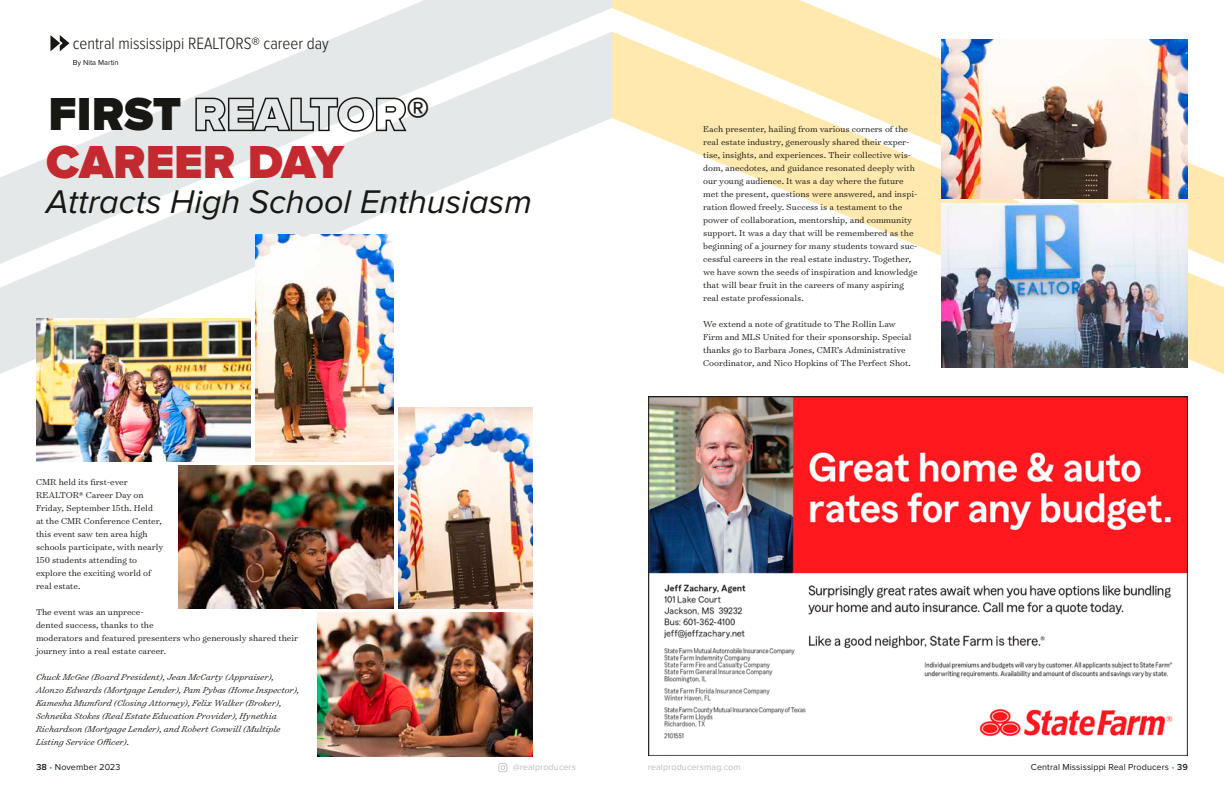
<style>
.page{position:relative;width:1224px;height:792px;background:#fff}
.page>*{position:absolute;margin:0;border:0;box-sizing:border-box;transform-origin:0 0}
.t1{font:900 48px "Proxima Nova";color:#171713}
.t2{font:900 48px "Proxima Nova";color:#c22a30}
.t3{font:italic 34px "Proxima Nova";color:#171713}
.t4{font:300 17px "Proxima Nova Cond";color:#171713}
.t5{font:300 9.8px/13px "Surveyor Text";color:#171713}
.t6{font:italic 300 9.8px/13px "Surveyor Text";color:#171713}
.t7{font:9px "Proxima Nova";letter-spacing:.01em;color:#171713}
.t8{font:9px "Proxima Nova";letter-spacing:.01em;color:#bbbcbc}
.t9{font:7.5px "Proxima Nova";color:#171713}
.s1{font-weight:600}
.s2{color:#31a5d9}
</style>
<div class="page">
<svg style="left:498px;top:763px;width:9px;height:9px"></svg>
<img style="left:648px;top:398px;width:540px;height:358px">
<svg style="left:349px;top:0;width:263px;height:32px;fill:#e5e8e9"></svg>
<svg style="left:0;top:32px;width:612px;height:366px"></svg>
<svg style="left:612px;top:0;width:264px;height:32px;fill:#ffe9ae"></svg>
<svg style="left:612px;top:32px;width:612px;height:366px"></svg>
<svg style="left:50px;top:35px;width:19px;height:16px"></svg>
<img style="left:942px;top:203px;width:246px;height:165px">
<img style="left:942px;top:39px;width:246px;height:159px">
<img style="left:399px;top:407px;width:134px;height:202px">
<img style="left:179px;top:465px;width:215px;height:144px">
<img style="left:36px;top:318px;width:215px;height:143px">
<img style="left:318px;top:613px;width:215px;height:143px">
<img style="left:256px;top:234px;width:138px;height:227px">
<h3 class="t4" style="left:73px;top:35px;width:258px">central mississippi REALTORS® career day</h3>
<p class="t9" style="left:73px;top:58px;width:47px">By Nita Martin</p>
<h1 class="t1" style="left:48px;top:93px;width:383px">FIRST REALTOR®</h1>
<h1 class="t2" style="left:46px;top:141px;width:300px">CAREER DAY</h1>
<h2 class="t3" style="left:46px;top:183px;width:487px">Attracts High School Enthusiasm</h2>
<p class="t5" style="left:36px;top:475px;width:129px">CMR held its first-ever<br>REALTOR® Career Day on<br>Friday, September 15th. Held<br>at the CMR Conference Center, this event saw ten area high schools participate, with nearly<br>150 students attending to explore the exciting world of real estate.</p>
<p class="t5" style="left:36px;top:605px;width:264px">The event was an unprece-<br>dented success, thanks to the<br>moderators and featured presenters who generously shared their journey into a real estate career.</p>
<p class="t6" style="left:36px;top:670px;width:265px">Chuck McGee (Board President), Jean McCarty (Appraiser), Alonzo Edwards (Mortgage Lender), Pam Pybas (Home Inspector), Kamesha Mumford (Closing Attorney), Felix Walker (Broker), Schneika Stokes (Real Estate Education Provider), Hynethia Richardson (Mortgage Lender), and Robert Conwill (Multiple Listing Service Officer).</p>
<p class="t5" style="left:703px;top:122px;width:216px">Each presenter, hailing from various corners of the real estate industry, generously shared their exper&shy;tise, insights, and experiences. Their collective wis&shy;dom, anecdotes, and guidance resonated deeply with our young audience. It was a day where the future met the present, questions were answered, and inspi&shy;ration flowed freely. Success is a testament to the power of collaboration, mentorship, and community support. It was a day that will be remembered as the beginning of a journey for many students toward suc&shy;cessful careers in the real estate industry. Together, we have sown the seeds of inspiration and knowledge that will bear fruit in the careers of many aspiring real estate professionals.</p>
<p class="t5" style="left:703px;top:317px;width:210px">We extend a note of gratitude to The Rollin Law Firm and MLS United for their sponsorship. Special thanks go to Barbara Jones, CMR’s Administrative Coordinator, and Nico Hopkins of The Perfect Shot.</p>
<p class="t7" style="left:36px;top:762px;width:86px"><span class="s1">38</span> <span class="s2">•</span> November 2023</p>
<p class="t8" style="left:513px;top:762px;width:65px">@realproducers</p>
<p class="t8" style="left:648px;top:762px;width:94px">realproducersmag.com</p>
<p class="t7" style="left:1031px;top:762px;width:159px">Central Mississippi Real Producers <span class="s2">•</span> <span class="s1">39</span></p>
</div>
